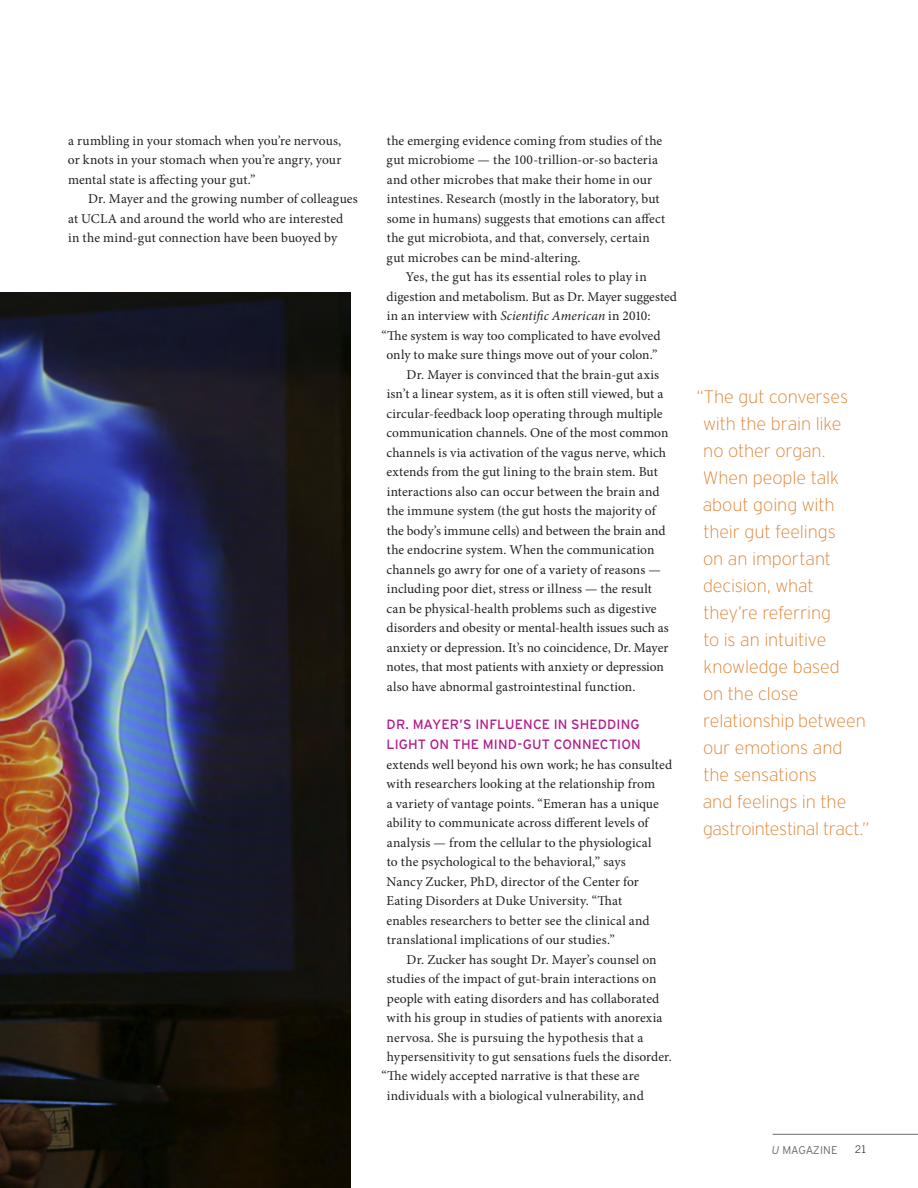
<style>
.page{position:relative;width:918px;height:1188px;background:#fff}
.page>*{position:absolute;margin:0;border:0;box-sizing:border-box;transform-origin:0 0}
.D2_Sidebar_Text{font:200 18px/27px "Interstate";letter-spacing:-.01em;color:#de7f2d}
.header1__rule{font:13.5px/19.5px "Minion Pro";color:#231f20}
.header1__rule-2{font:13.5px "Minion Pro";letter-spacing:.025em;color:#231f20}
.t1{font:300 11.25px "Interstate";letter-spacing:-.005em;color:#696a68}
.t2{font:300 10.5px "Trade Gothic";color:#231f20}
.s1{font-style:italic}
.s2{font-family:"Interstate";color:#b21d8c}
</style>
<div class="page">
<img style="left:0;top:292px;width:351px;height:896px">
<hr style="left:773px;top:1134px;width:145px;height:1px;background:#696a68">
<p class="header1__rule" style="left:68px;top:131px;width:275px;text-align:justify">a rumbling in your stomach when you’re nervous, or knots in your stomach when you’re angry, your mental state is affecting your gut.”</p>
<p class="header1__rule" style="left:68px;top:189px;width:291px;text-indent:20px">Dr. Mayer and the growing number of colleagues at UCLA and around the world who are interested in the mind-gut connection have been buoyed by</p>
<p class="header1__rule" style="left:387px;top:131px;width:280px">the emerging evidence coming from studies of the gut microbiome — the 100-trillion-or-so bacteria and other microbes that make their home in our intestines. Research (mostly in the laboratory, but some in humans) suggests that emotions can affect the gut microbiota, and that, conversely, certain gut microbes can be mind-altering.</p>
<p class="header1__rule" style="left:406px;top:267px;width:242px">Yes, the gut has its essential roles to play in</p>
<p class="header1__rule" style="left:387px;top:287px;width:292px">digestion and metabolism. But as Dr. Mayer suggested</p>
<p class="header1__rule" style="left:387px;top:306px;width:265px">in an interview with <span class="s1">Scientific American</span> in 2010:</p>
<p class="header1__rule" style="left:382px;top:326px;width:280px">“The system is way too complicated to have evolved</p>
<p class="header1__rule" style="left:387px;top:345px;width:273px">only to make sure things move out of your colon.”</p>
<p class="header1__rule" style="left:387px;top:365px;width:284px;text-indent:20px">Dr. Mayer is convinced that the brain-gut axis isn’t a linear system, as it is often still viewed, but a circular-feedback loop operating through multiple communication channels. One of the most common channels is via activation of the vagus nerve, which extends from the gut lining to the brain stem. But interactions also can occur between the brain and the immune system (the gut hosts the majority of the body’s immune cells) and between the brain and the endocrine system. When the communication channels go awry for one of a variety of reasons — including poor diet, stress or illness — the result can be physical-health problems such as digestive disorders and obesity or mental-health issues such as anxiety or depression. It’s no coincidence, Dr. Mayer notes, that most patients with anxiety or depression also have abnormal gastrointestinal function.</p>
<p class="header1__rule" style="left:386px;top:715px;width:287px"><span class="s2">DR. MAYER’S INFLUENCE IN SHEDDING LIGHT ON THE MIND-GUT CONNECTION </span>extends well beyond his own work; he has consulted with researchers looking at the relationship from<br>a variety of vantage points. “Emeran has a unique ability to communicate across different levels of analysis — from the cellular to the physiological<br>to the psychological to the behavioral,” says<br>Nancy Zucker, PhD, director of the Center for Eating Disorders at Duke University. “That<br>enables researchers to better see the clinical and translational implications of our studies.”</p>
<p class="header1__rule" style="left:407px;top:950px;width:251px">Dr. Zucker has sought Dr. Mayer’s counsel on</p>
<p class="header1__rule" style="left:387px;top:969px;width:271px">studies of the impact of gut-brain interactions on</p>
<p class="header1__rule" style="left:387px;top:989px;width:274px">people with eating disorders and has collaborated</p>
<p class="header1__rule" style="left:386px;top:1008px;width:277px">with his group in studies of patients with anorexia</p>
<p class="header1__rule" style="left:387px;top:1028px;width:258px">nervosa. She is pursuing the hypothesis that a</p>
<p class="header1__rule" style="left:387px;top:1047px;width:287px">hypersensitivity to gut sensations fuels the disorder.</p>
<p class="header1__rule" style="left:382px;top:1067px;width:260px">“The widely accepted narrative is that these are</p>
<p class="header1__rule-2" style="left:387px;top:1087px;width:258px">individuals with a biological vulnerability, and</p>
<p class="D2_Sidebar_Text" style="left:703px;top:383px;width:168px;text-indent:-6px">“The gut converses with the brain like<br>no other organ.<br>When people talk about going with their gut feelings<br>on an important decision, what they’re referring<br>to is an intuitive knowledge based<br>on the close relationship between our emotions and the sensations<br>and feelings in the gastrointestinal tract.”</p>
<p class="t1" style="left:772px;top:1144px;width:68px"><span class="s1">U</span> MAGAZINE</p>
<p class="t2" style="left:855px;top:1143px;width:13px">21</p>
</div>
